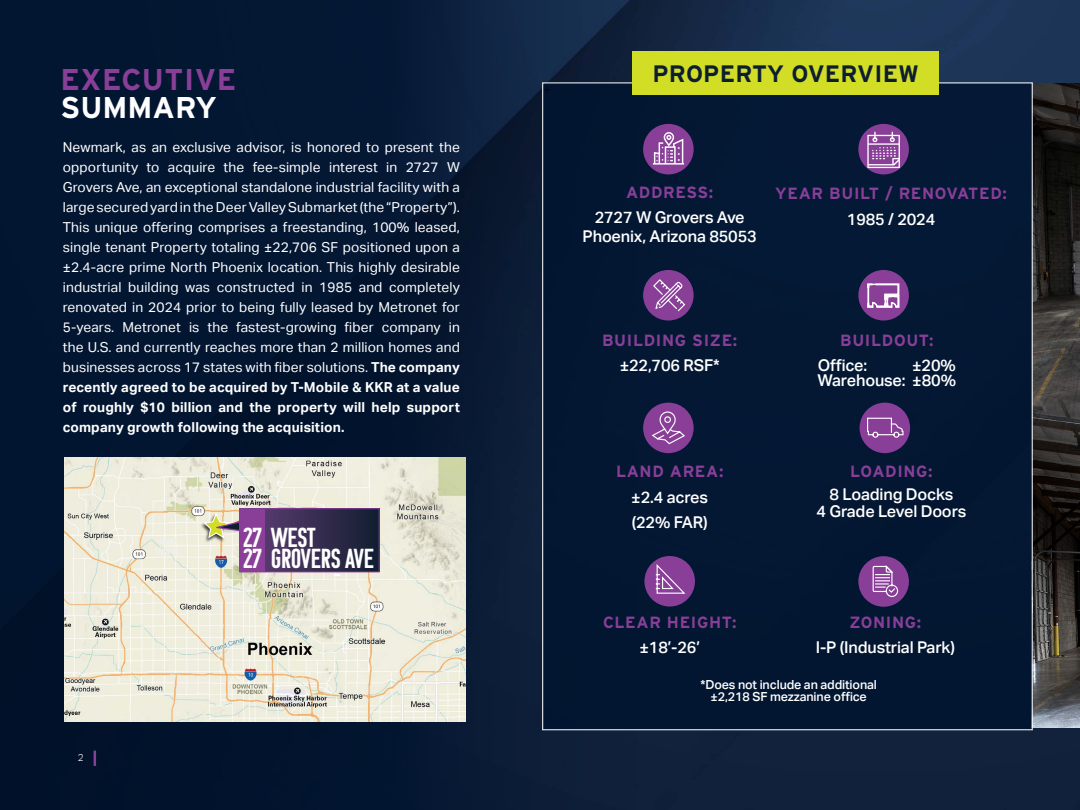
<style>
.page{position:relative;width:1080px;height:810px;background:#fff}
.page>*{position:absolute;margin:0;border:0;box-sizing:border-box;transform-origin:0 0}
.t1{font:700 30px "Interstate";letter-spacing:.02em;color:#893f98}
.t2{font:700 30px "Interstate";color:#fff}
.t3{font:27.5px/20.5px "Komu B";color:#fff}
.t4{font:700 23.75px "Interstate";letter-spacing:.01em;color:#0d1e31}
.t5{font:500 16.25px/18.8px "Aktiv Grotesk";letter-spacing:-.01em;color:#fff;text-align:center}
.t6{font:700 16.25px "Interstate";letter-spacing:.04em;color:#893f98}
.t7{font:13.75px/20px "Aktiv Grotesk";letter-spacing:.01em;color:#fff;text-align:justify}
.t8{font:500 12.5px/12.5px "Aktiv Grotesk";letter-spacing:-.01em;color:#fff;text-align:center}
.t9{font:300 12.5px "Univers LT Pro 45";color:#000}
.t10{font:300 10px "Aktiv Grotesk";color:#fff}
.s1{font-weight:700}
</style>
<div class="page">
<img style="left:661px;top:0;width:419px;height:810px">
<img style="left:1033px;top:484px;width:47px;height:244px">
<img style="left:1033px;top:83px;width:47px;height:401px">
<div style="left:0;top:0;width:661px;height:810px;background:#00142f"></div>
<img style="left:64px;top:457px;width:401px;height:265px">
<svg style="left:334px;top:574px;width:6px;height:2px"></svg>
<div style="left:199px;top:512px;width:31px;height:31px;background:#000;opacity:.75"></div>
<svg style="left:202px;top:501px;width:88px;height:62px;background:#d6d1ba"></svg>
<svg style="left:265px;top:510px;width:113px;height:60px;background:#332c4e"></svg>
<div style="left:239px;top:508px;width:141px;height:64px;border:1px solid #893f98"></div>
<div style="left:240px;top:510px;width:25px;height:62px;background:#893f98"></div>
<div style="left:543px;top:83px;width:489px;height:647px;background:#00142f"></div>
<div style="left:643px;top:270px;width:51px;height:51px;background:#893f98;border-radius:50%"></div>
<svg style="left:653px;top:279px;width:33px;height:33px"></svg>
<div style="left:643px;top:403px;width:51px;height:50px;background:#893f98;border-radius:50%"></div>
<svg style="left:651px;top:411px;width:34px;height:34px"></svg>
<div style="left:643px;top:124px;width:51px;height:50px;background:#893f98;border-radius:50%"></div>
<svg style="left:652px;top:132px;width:32px;height:33px"></svg>
<div style="left:858px;top:124px;width:51px;height:50px;background:#893f98;border-radius:50%"></div>
<div style="left:858px;top:270px;width:51px;height:51px;background:#893f98;border-radius:50%"></div>
<div style="left:632px;top:51px;width:307px;height:44px;background:#d2de26"></div>
<div style="left:860px;top:403px;width:50px;height:50px;background:#893f98;border-radius:50%"></div>
<svg style="left:867px;top:417px;width:37px;height:21px"></svg>
<div style="left:858px;top:556px;width:51px;height:51px;background:#893f98;border-radius:50%"></div>
<svg style="left:872px;top:565px;width:27px;height:32px"></svg>
<div style="left:644px;top:556px;width:51px;height:51px;background:#893f98;border-radius:50%"></div>
<svg style="left:655px;top:564px;width:31px;height:30px"></svg>
<svg style="left:867px;top:283px;width:33px;height:25px"></svg>
<svg style="left:867px;top:132px;width:33px;height:36px"></svg>
<svg style="left:94px;top:751px;width:2px;height:15px"></svg>
<h1 class="t1" style="left:61px;top:63px;width:177px">EXECUTIVE</h1>
<h1 class="t2" style="left:61px;top:91px;width:158px">SUMMARY</h1>
<p class="t7" style="left:63px;top:137px;width:399px">Newmark, as an exclusive advisor, is honored to present the opportunity to acquire the fee-simple interest in 2727 W Grovers Ave, an exceptional standalone industrial facility with a large secured yard in the Deer Valley Submarket (the “Property”).<br>This unique offering comprises a freestanding, 100% leased, single tenant Property totaling ±22,706 SF positioned upon a ±2.4-acre prime North Phoenix location. This highly desirable industrial building was constructed in 1985 and completely renovated in 2024 prior to being fully leased by Metronet for 5-years. Metronet is the fastest-growing fiber company in the U.S. and currently reaches more than 2 million homes and businesses across 17 states with fiber solutions. <span class="s1">The company recently agreed to be acquired by T-Mobile &amp; KKR at a value of roughly $10 billion and the property will help support company growth following the acquisition.</span></p>
<p class="t10" style="left:78px;top:751px;width:7px">2</p>
<h2 class="t3" style="left:243px;top:527px;width:132px">27 WEST<br>27 GROVERS AVE</h2>
<p class="t9" style="left:543px;top:80px;width:10px">+</p>
<h3 class="t4" style="left:652px;top:60px;width:268px">PROPERTY OVERVIEW</h3>
<p class="t6" style="left:626px;top:183px;width:89px">ADDRESS:</p>
<p class="t5" style="left:583px;top:208px;width:176px">2727 W Grovers Ave<br>Phoenix, Arizona 85053</p>
<p class="t6" style="left:775px;top:185px;width:233px">YEAR BUILT / RENOVATED:</p>
<p class="t5" style="left:847px;top:210px;width:90px">1985 / 2024</p>
<p class="t6" style="left:602px;top:331px;width:137px">BUILDING SIZE:</p>
<p class="t5" style="left:620px;top:356px;width:102px">±22,706 RSF*</p>
<p class="t6" style="left:840px;top:331px;width:95px">BUILDOUT:</p>
<p class="t5" style="left:818px;top:356px;width:51px">Office:</p>
<p class="t5" style="left:818px;top:358px;width:140px;line-height:15px;text-align:right">±20%<br>Warehouse: ±80%</p>
<p class="t6" style="left:616px;top:463px;width:109px">LAND AREA:</p>
<p class="t5" style="left:631px;top:484px;width:78px;line-height:25.2px;text-align:left">±2.4 acres (22% FAR)</p>
<p class="t6" style="left:850px;top:463px;width:84px">LOADING:</p>
<p class="t5" style="left:817px;top:486px;width:151px;line-height:17.5px">8 Loading Docks<br>4 Grade Level Doors</p>
<p class="t6" style="left:603px;top:613px;width:135px">CLEAR HEIGHT:</p>
<p class="t5" style="left:639px;top:638px;width:62px">±18’-26’</p>
<p class="t6" style="left:849px;top:613px;width:73px">ZONING:</p>
<p class="t5" style="left:816px;top:638px;width:141px">I-P (Industrial Park)</p>
<p class="t8" style="left:700px;top:678px;width:178px">*Does not include an additional ±2,218 SF mezzanine office</p>
</div>
